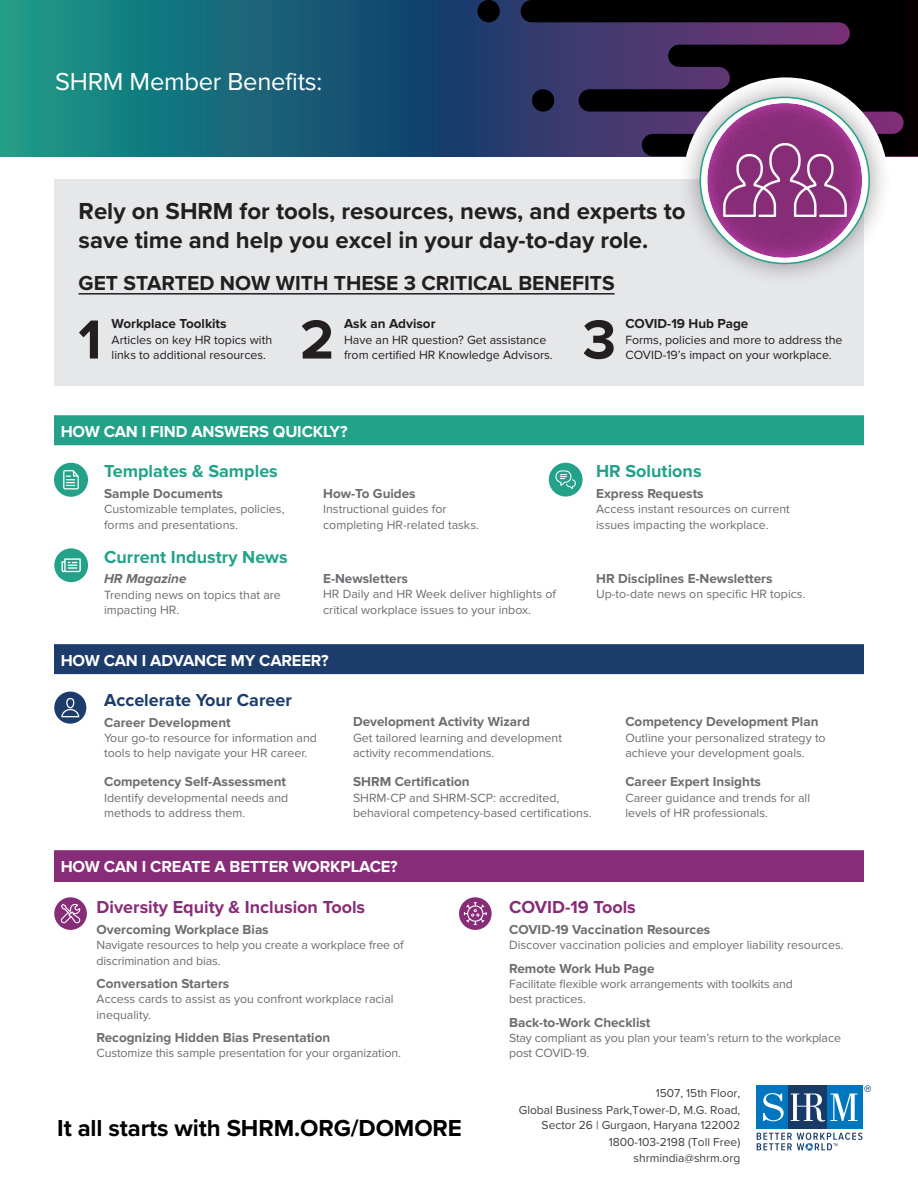
<style>
.page{position:relative;width:918px;height:1188px;background:#fff}
.page>*{position:absolute;margin:0;border:0;box-sizing:border-box;transform-origin:0 0}
.Body_new{font:700 57px "Proxima Nova";color:#231f20}
.t1{font:25.5px "Proxima Nova";letter-spacing:-.01em;color:#fff}
.Body_new-2{font:700 24px/28.5px "Proxima Nova";color:#231f20}
.t2{font:700 24px "Proxima Nova";letter-spacing:-.005em;color:#000}
.Body_new-3{font:700 21px "Proxima Nova";color:#231f20}
.t3{font:700 18px "Proxima Nova";color:#24a189}
.h3_blue{font:700 18px "Proxima Nova";color:#872c77}
.h3_blue-2{font:700 18px "Proxima Nova";color:#1c3c6c}
.h1_copy{font:700 16.5px "Proxima Nova";letter-spacing:-.01em;color:#fff}
.h1_blue{font:700 16.5px "Proxima Nova";letter-spacing:-.01em;color:#fff}
.t4{font:700 13.5px "Proxima Nova";color:#6c6d70}
.t5{font:700 13.5px "Proxima Nova";color:#231f20}
.t6{font:italic 700 13.5px "Proxima Nova";color:#6c6d70}
.Body_new-4{font:12.3px/15.3px "Proxima Nova";color:#6c6d70}
.Body_new-5{font:12.3px/15.3px "Proxima Nova";color:#231f20}
.Body_new-6{font:12px/16px "Proxima Nova";color:#3e3e3f;text-align:right}
</style>
<div class="page">
<svg style="left:0;top:0;width:521px;height:156px;background:#186578"></svg>
<div style="left:477px;top:0;width:23px;height:22px;background:#000;border-radius:11px"></div>
<svg style="left:521px;top:0;width:397px;height:156px;background:#241b37"></svg>
<div style="left:54px;top:179px;width:810px;height:207px;background:#e6e7e9"></div>
<svg style="left:757px;top:1133px;width:106px;height:17px"></svg>
<div style="left:757px;top:1085px;width:31px;height:44px;background:#0076be"></div>
<div style="left:827px;top:1085px;width:36px;height:44px;background:#0076be"></div>
<div style="left:788px;top:1085px;width:39px;height:44px;background:#173a67"></div>
<svg style="left:791px;top:1094px;width:66px;height:28px"></svg>
<svg style="left:763px;top:1093px;width:21px;height:28px"></svg>
<svg style="left:864px;top:1085px;width:7px;height:7px"></svg>
<div style="left:677px;top:74px;width:215px;height:213px;background:#231f20;opacity:.44"></div>
<div style="left:707px;top:101px;width:158px;height:158px;background:#fff;opacity:.64"></div>
<div style="left:54px;top:463px;width:34px;height:34px;background:#24a189;border-radius:50%"></div>
<div style="left:54px;top:692px;width:32px;height:32px;background:#1c3c6c;border-radius:50%"></div>
<div style="left:54px;top:897px;width:33px;height:33px;background:#872c77;border-radius:50%"></div>
<div style="left:54px;top:415px;width:810px;height:30px;background:#24a189"></div>
<div style="left:54px;top:644px;width:810px;height:30px;background:#1c3c6c"></div>
<div style="left:54px;top:859px;width:810px;height:23px;background:#872c77"></div>
<div style="left:54px;top:850px;width:810px;height:30px;background:#872c77"></div>
<div style="left:54px;top:548px;width:34px;height:34px;background:#24a189;border-radius:50%"></div>
<div style="left:549px;top:463px;width:34px;height:34px;background:#24a189;border-radius:50%"></div>
<svg style="left:61px;top:904px;width:20px;height:20px"></svg>
<svg style="left:61px;top:698px;width:18px;height:19px"></svg>
<svg style="left:62px;top:558px;width:19px;height:14px"></svg>
<svg style="left:555px;top:470px;width:21px;height:19px"></svg>
<svg style="left:63px;top:470px;width:16px;height:19px"></svg>
<div style="left:459px;top:897px;width:33px;height:33px;background:#872c77;border-radius:50%"></div>
<svg style="left:464px;top:902px;width:23px;height:23px"></svg>
<img style="left:724px;top:144px;width:122px;height:72px">
<hr style="left:79px;top:293px;width:536px;height:2px;background:#231f20">
<p class="t1" style="left:55px;top:67px;width:269px">SHRM Member Benefits:</p>
<p class="Body_new-2" style="left:79px;top:197px;width:609px">Rely on SHRM for tools, resources, news, and experts to save time and help you excel in your day-to-day role.</p>
<p class="Body_new-3" style="left:79px;top:271px;width:538px">GET STARTED NOW WITH THESE 3 CRITICAL BENEFITS</p>
<p class="Body_new" style="left:78px;top:307px;width:25px">1</p>
<p class="Body_new" style="left:300px;top:307px;width:36px">2</p>
<p class="Body_new" style="left:583px;top:307px;width:35px">3</p>
<p class="t5" style="left:112px;top:316px;width:117px">Workplace Toolkits</p>
<p class="Body_new-5" style="left:112px;top:332px;width:162px">Articles on key HR topics with links to additional resources.</p>
<p class="t5" style="left:344px;top:316px;width:93px">Ask an Advisor</p>
<p class="Body_new-5" style="left:344px;top:332px;width:210px">Have an HR question? Get assistance from certified HR Knowledge Advisors.</p>
<p class="t5" style="left:625px;top:316px;width:125px">COVID-19 Hub Page</p>
<p class="Body_new-5" style="left:625px;top:332px;width:219px">Forms, policies and more to address the<br>COVID-19’s impact on your workplace.</p>
<p class="h1_copy" style="left:61px;top:422px;width:288px">HOW CAN I FIND ANSWERS QUICKLY?</p>
<p class="t3" style="left:104px;top:461px;width:175px">Templates &amp; Samples</p>
<p class="t4" style="left:104px;top:486px;width:120px">Sample Documents</p>
<p class="Body_new-4" style="left:104px;top:502px;width:182px">Customizable templates, policies, forms and presentations.</p>
<p class="t3" style="left:104px;top:546px;width:185px">Current Industry News</p>
<p class="t6" style="left:104px;top:571px;width:84px">HR Magazine</p>
<p class="Body_new-4" style="left:104px;top:587px;width:178px">Trending news on topics that are impacting HR.</p>
<p class="t4" style="left:323px;top:485px;width:94px">How-To Guides</p>
<p class="Body_new-4" style="left:323px;top:502px;width:157px">Instructional guides for completing HR-related tasks.</p>
<p class="t4" style="left:323px;top:571px;width:86px">E-Newsletters</p>
<p class="Body_new-4" style="left:323px;top:587px;width:234px">HR Daily and HR Week deliver highlights of critical workplace issues to your inbox.</p>
<p class="h1_blue" style="left:61px;top:651px;width:270px">HOW CAN I ADVANCE MY CAREER?</p>
<p class="h3_blue-2" style="left:104px;top:689px;width:189px">Accelerate Your Career</p>
<p class="t4" style="left:104px;top:714px;width:128px">Career Development</p>
<p class="Body_new-4" style="left:104px;top:730px;width:214px">Your go-to resource for information and tools to help navigate your HR career.</p>
<p class="t4" style="left:353px;top:714px;width:178px">Development Activity Wizard</p>
<p class="Body_new-4" style="left:353px;top:730px;width:210px">Get tailored learning and development activity recommendations.</p>
<p class="t3" style="left:596px;top:461px;width:107px">HR Solutions</p>
<p class="t4" style="left:596px;top:486px;width:109px">Express Requests</p>
<p class="Body_new-4" style="left:596px;top:502px;width:195px">Access instant resources on current issues impacting the workplace.</p>
<p class="t4" style="left:596px;top:571px;width:178px">HR Disciplines E-Newsletters</p>
<p class="Body_new-4" style="left:596px;top:587px;width:211px">Up-to-date news on specific HR topics.</p>
<p class="t4" style="left:625px;top:714px;width:195px">Competency Development Plan</p>
<p class="Body_new-4" style="left:625px;top:730px;width:202px">Outline your personalized strategy to achieve your development goals.</p>
<p class="t4" style="left:104px;top:774px;width:184px">Competency Self-Assessment</p>
<p class="Body_new-4" style="left:104px;top:790px;width:186px">Identify developmental needs and methods to address them.</p>
<p class="t4" style="left:353px;top:774px;width:118px">SHRM Certification</p>
<p class="Body_new-4" style="left:353px;top:790px;width:240px">SHRM-CP and SHRM-SCP: accredited, behavioral competency-based certifications.</p>
<p class="h1_copy" style="left:61px;top:857px;width:339px">HOW CAN I CREATE A BETTER WORKPLACE?</p>
<p class="t4" style="left:625px;top:774px;width:137px">Career Expert Insights</p>
<p class="Body_new-4" style="left:625px;top:790px;width:186px">Career guidance and trends for all levels of HR professionals.</p>
<p class="h3_blue" style="left:97px;top:897px;width:270px">Diversity Equity &amp; Inclusion Tools</p>
<p class="t4" style="left:97px;top:922px;width:174px">Overcoming Workplace Bias</p>
<p class="Body_new-4" style="left:97px;top:938px;width:309px">Navigate resources to help you create a workplace free of discrimination and bias.</p>
<p class="t4" style="left:97px;top:976px;width:134px">Conversation Starters</p>
<p class="Body_new-4" style="left:97px;top:992px;width:299px">Access cards to assist as you confront workplace racial inequality.</p>
<p class="t4" style="left:97px;top:1030px;width:235px">Recognizing Hidden Bias Presentation</p>
<p class="Body_new-4" style="left:97px;top:1046px;width:306px">Customize this sample presentation for your organization.</p>
<h3 class="t2" style="left:57px;top:1110px;width:406px">It all starts with SHRM.ORG/DOMORE</h3>
<p class="h3_blue" style="left:509px;top:897px;width:128px">COVID-19 Tools</p>
<p class="t4" style="left:509px;top:922px;width:203px">COVID-19 Vaccination Resources</p>
<p class="Body_new-4" style="left:509px;top:938px;width:336px">Discover vaccination policies and employer liability resources.</p>
<p class="t4" style="left:509px;top:960px;width:147px">Remote Work Hub Page</p>
<p class="Body_new-4" style="left:509px;top:976px;width:285px">Facilitate flexible work arrangements with toolkits and best practices.</p>
<p class="t4" style="left:509px;top:1014px;width:143px">Back-to-Work Checklist</p>
<p class="Body_new-4" style="left:509px;top:1030px;width:333px">Stay compliant as you plan your team’s return to the workplace post COVID-19.</p>
<p class="Body_new-6" style="left:519px;top:1085px;width:223px">1507, 15th Floor,<br>Global Business Park,Tower-D, M.G. Road,<br>Sector 26 | Gurgaon, Haryana 122002<br>1800-103-2198 (Toll Free) shrmindia@shrm.org</p>
</div>
